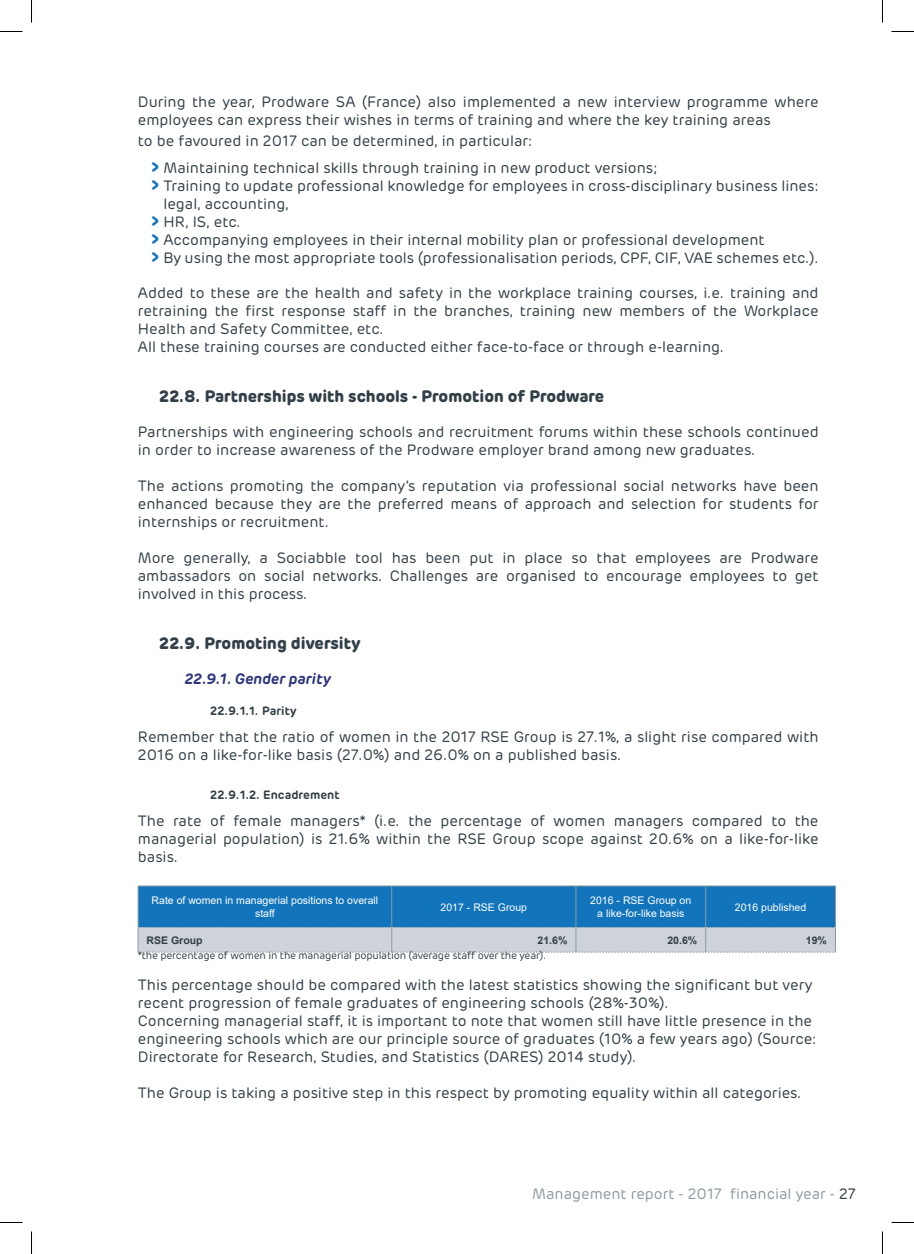
<style>
.page{position:relative;width:914px;height:1254px;background:#fff}
.page>*{position:absolute;margin:0;border:0;box-sizing:border-box;transform-origin:0 0}
.t1{font:700 16.5px "Rubrik";color:#323f47}
.t2{font:15px/18px "Rubrik";color:#323f47}
.t3{font:15px "Rubrik";color:#8d9aa2}
.t4{font:italic 600 15px "Rubrik";color:#2b347c}
.t5{font:600 12px "Rubrik";color:#323f47}
.t6{font:10.5px/12.6px "Arial";color:#fff;text-align:center}
.t7{font:10.5px "Rubrik";letter-spacing:-.02em;color:#323f47}
.t8{font:700 10.5px "Arial";color:#323f47}
.s1{font-weight:500;font-size:25.5px;color:#1274ba}
.s2{color:#323f47}
</style>
<div class="page">
<hr style="left:138px;top:885px;width:254px;height:1px;background:#8d9aa2">
<hr style="left:392px;top:885px;width:184px;height:1px;background:#8d9aa2">
<hr style="left:576px;top:885px;width:129px;height:1px;background:#8d9aa2">
<hr style="left:705px;top:885px;width:130px;height:1px;background:#8d9aa2">
<svg style="left:138px;top:886px;width:698px;height:67px;background:#5a98c4"></svg>
<svg style="left:0;top:31px;width:22px;height:1px"></svg>
<svg style="left:891px;top:31px;width:22px;height:1px"></svg>
<svg style="left:0;top:1222px;width:22px;height:1px"></svg>
<svg style="left:891px;top:1222px;width:22px;height:1px"></svg>
<svg style="left:31px;top:0;width:1px;height:23px"></svg>
<svg style="left:31px;top:1231px;width:1px;height:23px"></svg>
<svg style="left:882px;top:0;width:1px;height:23px"></svg>
<svg style="left:882px;top:1231px;width:1px;height:23px"></svg>
<p class="t2" style="left:138px;top:93px;width:682px">During the year, Prodware SA (France) also implemented a new interview programme where employees can express their wishes in terms of training and where the key training areas</p>
<p class="t2" style="left:151px;top:128px;width:508px;line-height:26.5px;text-indent:-13px">to be favoured in 2017 can be determined, in particular:<br><span class="s1">›</span> Maintaining technical skills through training in new product versions;</p>
<p class="t2" style="left:151px;top:177px;width:669px"><span class="s1">›</span> Training to update professional knowledge for employees in cross-disciplinary business lines:</p>
<p class="t2" style="left:163px;top:195px;width:127px">legal, accounting,</p>
<p class="t2" style="left:151px;top:213px;width:92px"><span class="s1">›</span> HR, IS, etc.</p>
<p class="t2" style="left:151px;top:231px;width:615px"><span class="s1">›</span> Accompanying employees in their internal mobility plan or professional development</p>
<p class="t2" style="left:151px;top:249px;width:669px"><span class="s1">›</span> By using the most appropriate tools (professionalisation periods, CPF, CIF, VAE schemes etc.).</p>
<p class="t2" style="left:138px;top:284px;width:682px">Added to these are the health and safety in the workplace training courses, i.e. training and retraining the first response staff in the branches, training new members of the Workplace Health and Safety Committee, etc.<br>All these training courses are conducted either face-to-face or through e-learning.</p>
<p class="t1" style="left:159px;top:385px;width:446px">22.8. Partnerships with schools - Promotion of Prodware</p>
<p class="t2" style="left:138px;top:423px;width:682px">Partnerships with engineering schools and recruitment forums within these schools continued in order to increase awareness of the Prodware employer brand among new graduates.</p>
<p class="t2" style="left:138px;top:477px;width:682px;text-align:justify">The actions promoting the company’s reputation via professional social networks have been enhanced because they are the preferred means of approach and selection for students for internships or recruitment.</p>
<p class="t2" style="left:138px;top:549px;width:682px;text-align:justify">More generally, a Sociabble tool has been put in place so that employees are Prodware ambassadors on social networks. Challenges are organised to encourage employees to get involved in this process.</p>
<p class="t1" style="left:159px;top:632px;width:203px">22.9. Promoting diversity</p>
<p class="t4" style="left:185px;top:669px;width:148px">22.9.1. Gender parity</p>
<p class="t5" style="left:210px;top:703px;width:88px">22.9.1.1. Parity</p>
<p class="t2" style="left:138px;top:727px;width:682px">Remember that the ratio of women in the 2017 RSE Group is 27.1%, a slight rise compared with<br>2016 on a like-for-like basis (27.0%) and 26.0% on a published basis.</p>
<p class="t5" style="left:210px;top:787px;width:131px">22.9.1.2. Encadrement</p>
<p class="t2" style="left:138px;top:812px;width:682px;text-align:justify">The rate of female managers* (i.e. the percentage of women managers compared to the managerial population) is 21.6% within the RSE Group scope against 20.6% on a like-for-like basis.</p>
<p class="t6" style="left:152px;top:894px;width:228px">Rate of women in managerial positions to overall staff</p>
<p class="t6" style="left:440px;top:900px;width:88px">2017 - RSE Group</p>
<p class="t6" style="left:590px;top:894px;width:102px">2016 - RSE Group on a like-for-like basis</p>
<p class="t6" style="left:734px;top:900px;width:73px">2016 published</p>
<p class="t8" style="left:146px;top:932px;width:58px">RSE Group</p>
<p class="t8" style="left:537px;top:932px;width:31px">21.6%</p>
<p class="t8" style="left:667px;top:932px;width:31px">20.6%</p>
<p class="t8" style="left:805px;top:932px;width:23px">19%</p>
<p class="t7" style="left:138px;top:949px;width:410px">*the percentage of women in the managerial population (average staff over the year).</p>
<p class="t2" style="left:138px;top:975px;width:680px">This percentage should be compared with the latest statistics showing the significant but very recent progression of female graduates of engineering schools (28%-30%).<br>Concerning managerial staff, it is important to note that women still have little presence in the engineering schools which are our principle source of graduates (10% a few years ago) (Source:<br>Directorate for Research, Studies, and Statistics (DARES) 2014 study).</p>
<p class="t2" style="left:138px;top:1083px;width:665px">The Group is taking a positive step in this respect by promoting equality within all categories.</p>
<p class="t3" style="left:532px;top:1185px;width:325px">Management report - 2017 financial year - <span class="s2">27</span></p>
</div>
